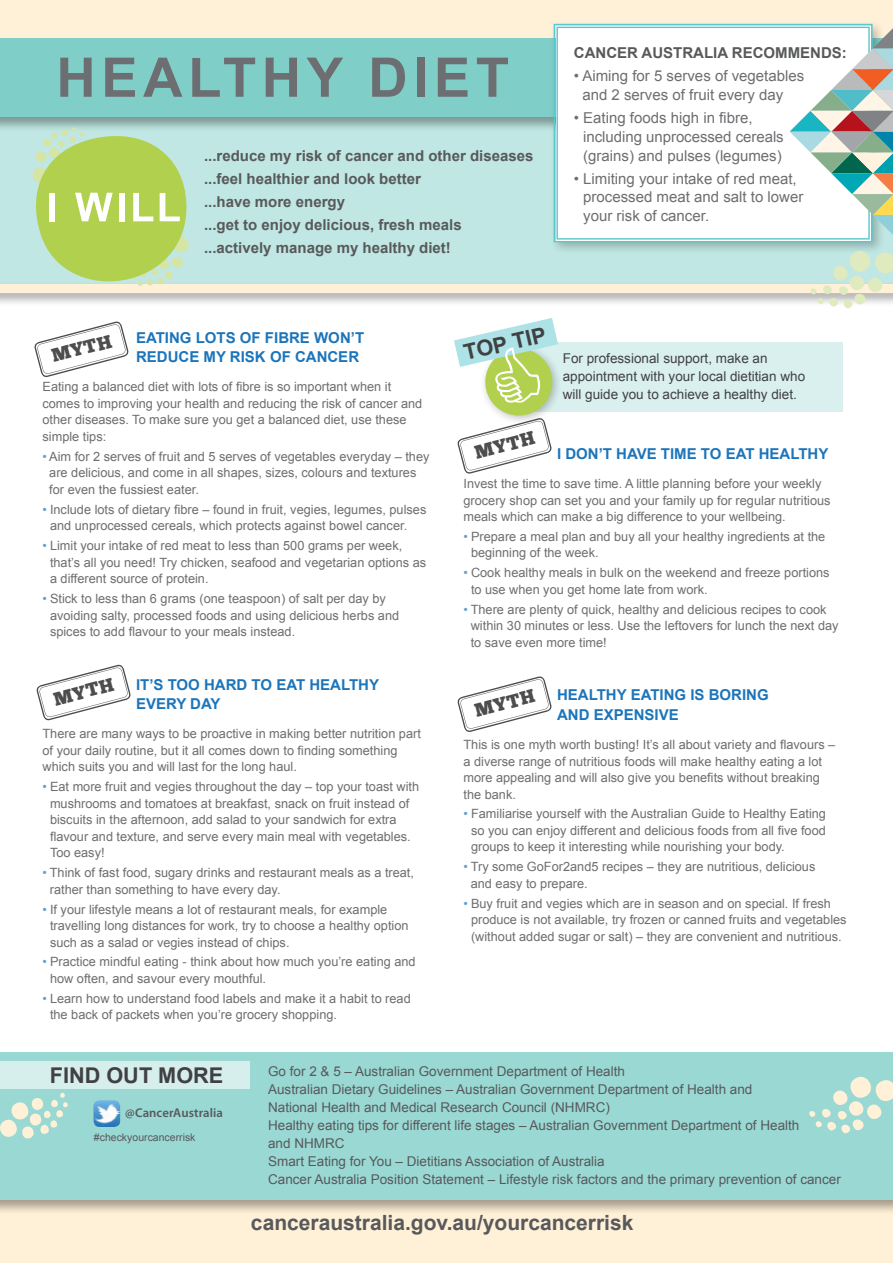
<style>
.page{position:relative;width:893px;height:1263px;background:#fff}
.page>*{position:absolute;margin:0;border:0;box-sizing:border-box;transform-origin:0 0}
.t1{font:700 54.6px "Arial";letter-spacing:.1em;color:#6d6e71}
.t2{font:700 21.75px "Arial";color:#414042}
.t3{font:700 21px "Arial";color:#58595b}
.t4{font:18.75px "Chunk Five";color:#4d4d4d}
.t5{font:15px/18.8px "Arial";color:#6d6e71}
.t6{font:700 15px "Arial";color:#58595b}
.t7{font:700 15px/19.5px "Arial";color:#1c75ba}
.t8{font:13.5px/18px "Arial";color:#58595b}
.t9{font:13.5px/18px "Arial";color:#414042}
.t10{font:12.75px/16.5px "Arial";color:#6d6e71}
.CA_Body_copy_smaller{font:600 12.75px "Myriad Pro";letter-spacing:.005em;color:#58595b}
.t11{font:10.5px "Arial";color:#58595b}
.s1{color:#609fcf}
</style>
<div class="page">
<div style="left:0;top:115px;width:893px;height:169px;background:#c0e7e3"></div>
<div style="left:0;top:35px;width:893px;height:97px;background:#000;opacity:.35"></div>
<div style="left:0;top:37px;width:893px;height:80px;background:#80cec8"></div>
<div style="left:0;top:1189px;width:893px;height:74px;background:#fff0d8"></div>
<div style="left:0;top:1050px;width:893px;height:165px;background:#000;opacity:.35"></div>
<div style="left:0;top:1052px;width:893px;height:147px;background:#9ad8d3"></div>
<div style="left:0;top:281px;width:893px;height:26px;background:#000;opacity:.35"></div>
<div style="left:0;top:284px;width:893px;height:8px;background:#fff0d8"></div>
<div style="left:0;top:0;width:893px;height:37px;background:#fff0d8"></div>
<div style="left:550px;top:20px;width:336px;height:235px;background:#000;opacity:.25"></div>
<div style="left:553px;top:23px;width:320px;height:220px;background:#fff"></div>
<div style="left:556px;top:27px;width:314px;height:213px;border:1px solid #5cc7cc"></div>
<svg style="left:26px;top:127px;width:167px;height:159px"></svg>
<svg style="left:34px;top:321px;width:95px;height:56px"></svg>
<svg style="left:36px;top:664px;width:95px;height:56px"></svg>
<svg style="left:457px;top:426px;width:95px;height:48px"></svg>
<svg style="left:457px;top:676px;width:95px;height:56px"></svg>
<div style="left:525px;top:343px;width:318px;height:69px;background:#d9f0ee"></div>
<div style="left:479px;top:343px;width:83px;height:83px;background:#000;opacity:.25"></div>
<div style="left:485px;top:348px;width:67px;height:68px;background:#b1d04e;border-radius:50%"></div>
<svg style="left:454px;top:318px;width:104px;height:85px"></svg>
<div style="left:0;top:1061px;width:250px;height:27px;background:#d6efed"></div>
<svg style="left:0;top:1092px;width:68px;height:47px"></svg>
<svg style="left:809px;top:1076px;width:84px;height:58px"></svg>
<img style="left:94px;top:1100px;width:26px;height:27px">
<svg style="left:790px;top:28px;width:103px;height:207px;background:#ccd8d2"></svg>
<svg style="left:810px;top:248px;width:83px;height:61px"></svg>
<p class="t1" style="left:56px;top:41px;width:454px">HEALTHY DIET</p>
<p class="t6" style="left:204px;top:146px;width:331px">...reduce my risk of cancer and other diseases</p>
<p class="t6" style="left:204px;top:169px;width:218px">...feel healthier and look better</p>
<p class="t6" style="left:204px;top:192px;width:142px">...have more energy</p>
<p class="t6" style="left:204px;top:215px;width:259px">...get to enjoy delicious, fresh meals</p>
<p class="t6" style="left:204px;top:238px;width:248px">...actively manage my healthy diet!</p>
<p class="t6" style="left:574px;top:43px;width:275px">CANCER AUSTRALIA RECOMMENDS:</p>
<p class="t5" style="left:582px;top:67px;width:223px;text-indent:-9px">• Aiming for 5 serves of vegetables and 2 serves of fruit every day</p>
<p class="t5" style="left:583px;top:109px;width:202px;text-indent:-9px">• Eating foods high in fibre, including unprocessed cereals (grains) and pulses (legumes)</p>
<p class="t5" style="left:583px;top:169px;width:222px;text-indent:-9px">• Limiting your intake of red meat, processed meat and salt to lower your risk of cancer.</p>
<p class="t7" style="left:136px;top:328px;width:230px">EATING LOTS OF FIBRE WON’T<br>REDUCE MY RISK OF CANCER</p>
<p class="t10" style="left:43px;top:379px;width:381px">Eating a balanced diet with lots of fibre is so important when it comes to improving your health and reducing the risk of cancer and other diseases. To make sure you get a balanced diet, use these simple tips:</p>
<p class="t10" style="left:49px;top:448px;width:382px;text-indent:-7px"><span class="s1">•</span> Aim for 2 serves of fruit and 5 serves of vegetables everyday – they are delicious, and come in all shapes, sizes, colours and textures for even the fussiest eater.</p>
<p class="t10" style="left:50px;top:501px;width:378px;text-indent:-7px"><span class="s1">•</span> Include lots of dietary fibre – found in fruit, vegies, legumes, pulses and unprocessed cereals, which protects against bowel cancer.</p>
<p class="t10" style="left:50px;top:537px;width:378px;text-indent:-7px"><span class="s1">•</span> Limit your intake of red meat to less than 500 grams per week, that’s all you need! Try chicken, seafood and vegetarian options as a different source of protein.</p>
<p class="t10" style="left:50px;top:590px;width:351px;text-indent:-7px"><span class="s1">•</span> Stick to less than 6 grams (one teaspoon) of salt per day by avoiding salty, processed foods and using delicious herbs and spices to add flavour to your meals instead.</p>
<p class="t7" style="left:136px;top:675px;width:245px">IT’S TOO HARD TO EAT HEALTHY<br>EVERY DAY</p>
<p class="t10" style="left:43px;top:726px;width:380px">There are many ways to be proactive in making better nutrition part of your daily routine, but it all comes down to finding something which suits you and will last for the long haul.</p>
<p class="t10" style="left:50px;top:779px;width:371px;text-indent:-7px"><span class="s1">•</span> Eat more fruit and vegies throughout the day – top your toast with mushrooms and tomatoes at breakfast, snack on fruit instead of biscuits in the afternoon, add salad to your sandwich for extra flavour and texture, and serve every main meal with vegetables.<br>Too easy!</p>
<p class="t10" style="left:50px;top:864px;width:366px;text-indent:-7px"><span class="s1">•</span> Think of fast food, sugary drinks and restaurant meals as a treat, rather than something to have every day.</p>
<p class="t10" style="left:50px;top:901px;width:360px;text-indent:-7px"><span class="s1">•</span> If your lifestyle means a lot of restaurant meals, for example travelling long distances for work, try to choose a healthy option such as a salad or vegies instead of chips.</p>
<p class="t10" style="left:50px;top:954px;width:367px;text-indent:-7px"><span class="s1">•</span> Practice mindful eating - think about how much you’re eating and how often, and savour every mouthful.</p>
<p class="t10" style="left:50px;top:990px;width:362px;text-indent:-7px"><span class="s1">•</span> Learn how to understand food labels and make it a habit to read the back of packets when you’re grocery shopping.</p>
<p class="t4" style="left:50px;top:348px;width:63px;rotate:-15deg">MYTH</p>
<p class="t4" style="left:52px;top:691px;width:63px;rotate:-15deg">MYTH</p>
<p class="t2" style="left:461px;top:339px;width:85px;rotate:-13deg">TOP TIP</p>
<p class="t9" style="left:563px;top:349px;width:244px">For professional support, make an appointment with your local dietitian who</p>
<p class="t9" style="left:563px;top:385px;width:236px">will guide you to achieve a healthy diet.</p>
<p class="t4" style="left:473px;top:444px;width:63px;rotate:-15deg">MYTH</p>
<p class="t7" style="left:557px;top:444px;width:273px">I DON’T HAVE TIME TO EAT HEALTHY</p>
<p class="t10" style="left:463px;top:475px;width:369px">Invest the time to save time. A little planning before your weekly grocery shop can set you and your family up for regular nutritious meals which can make a big difference to your wellbeing.</p>
<p class="t10" style="left:471px;top:528px;width:356px;text-indent:-7px"><span class="s1">•</span> Prepare a meal plan and buy all your healthy ingredients at the beginning of the week.</p>
<p class="t10" style="left:471px;top:565px;width:360px;text-indent:-7px"><span class="s1">•</span> Cook healthy meals in bulk on the weekend and freeze portions to use when you get home late from work.</p>
<p class="t10" style="left:471px;top:601px;width:369px;text-indent:-7px"><span class="s1">•</span> There are plenty of quick, healthy and delicious recipes to cook within 30 minutes or less. Use the leftovers for lunch the next day to save even more time!</p>
<p class="t4" style="left:473px;top:703px;width:63px;rotate:-15deg">MYTH</p>
<p class="t7" style="left:557px;top:686px;width:213px">HEALTHY EATING IS BORING<br>AND EXPENSIVE</p>
<p class="t10" style="left:463px;top:736px;width:373px">This is one myth worth busting! It’s all about variety and flavours – a diverse range of nutritious foods will make healthy eating a lot more appealing and will also give you benefits without breaking the bank.</p>
<p class="t10" style="left:471px;top:806px;width:357px;text-align:justify;text-indent:-7px"><span class="s1">•</span> Familiarise yourself with the Australian Guide to Healthy Eating so you can enjoy different and delicious foods from all five food groups to keep it interesting while nourishing your body.</p>
<p class="t10" style="left:471px;top:859px;width:346px;text-indent:-7px"><span class="s1">•</span> Try some GoFor2and5 recipes – they are nutritious, delicious and easy to prepare.</p>
<p class="t10" style="left:471px;top:895px;width:377px;text-indent:-7px"><span class="s1">•</span> Buy fruit and vegies which are in season and on special. If fresh produce is not available, try frozen or canned fruits and vegetables (without added sugar or salt) – they are convenient and nutritious.</p>
<p class="t2" style="left:50px;top:1061px;width:175px">FIND OUT MORE</p>
<p class="CA_Body_copy_smaller" style="left:125px;top:1105px;width:99px">@CancerAustralia</p>
<p class="t11" style="left:94px;top:1130px;width:103px">#checkyourcancerrisk</p>
<p class="t8" style="left:268px;top:1062px;width:358px">Go for 2 &amp; 5 – Australian Government Department of Health</p>
<p class="t8" style="left:268px;top:1080px;width:486px">Australian Dietary Guidelines – Australian Government Department of Health and<br>National Health and Medical Research Council (NHMRC)</p>
<p class="t8" style="left:268px;top:1116px;width:533px">Healthy eating tips for different life stages – Australian Government Department of Health and NHMRC</p>
<p class="t8" style="left:268px;top:1152px;width:338px">Smart Eating for You – Dietitians Association of Australia</p>
<p class="t8" style="left:268px;top:1170px;width:574px">Cancer Australia Position Statement – Lifestyle risk factors and the primary prevention of cancer</p>
<p class="t3" style="left:251px;top:1209px;width:384px">canceraustralia.gov.au/yourcancerrisk</p>
</div>
